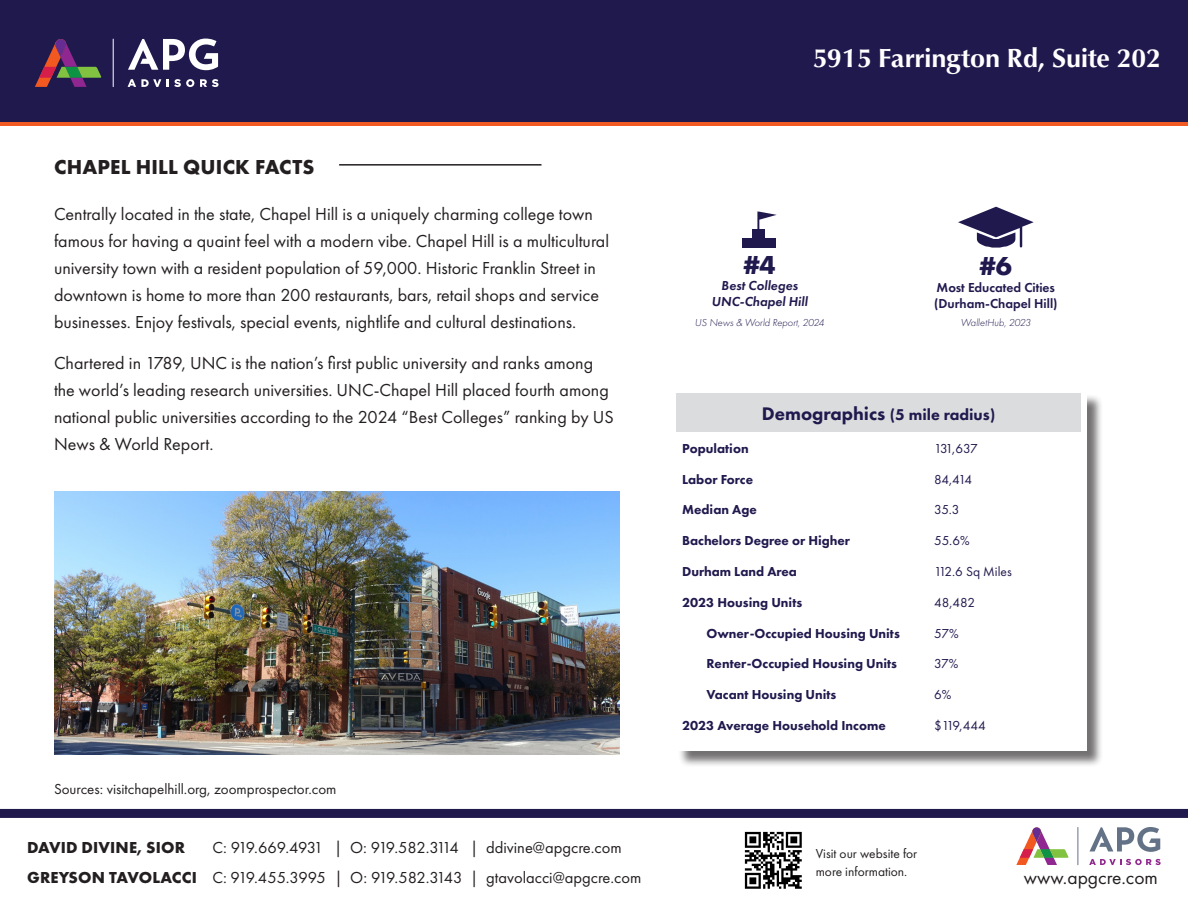
<style>
.page{position:relative;width:1188px;height:918px;background:#fff}
.page>*{position:absolute;margin:0;border:0;box-sizing:border-box;transform-origin:0 0}
.t1{font:700 27px "Classico URW";color:#fff}
.t2{font:700 27px "Futura PT";color:#20194e}
.t3{font:700 21px "Futura PT";letter-spacing:.01em;color:#231f20}
.t4{font:19.5px "Futura PT";color:#231f20}
.t5{font:18px/27px "Futura PT";color:#231f20}
.t6{font:16.5px/30px "Futura PT";color:#231f20}
.t7{font:700 16.5px "Futura PT";letter-spacing:.01em;color:#231f20}
.County_Map_City_Names{font:800 16.2px "Futura PT";color:#20194e}
.t8{font:15px "Futura PT";color:#231f20}
.County_Map_City_Names-2{font:800 13.5px "Futura PT";color:#20194e}
.County_Map_City_Names-3{font:13.5px "Futura PT";letter-spacing:-.035em;color:#20194e}
.t9{font:600 13.5px "Futura PT";color:#20194e}
.t10{font:13.5px/18px "Futura PT";color:#231f20}
.t11{font:italic 600 13.5px "Futura PT";color:#20194e}
.County_Map_City_Names-4{font:13.5px "Futura PT";color:#20194e}
.t12{font:italic 300 10.5px "Futura PT";color:#20194e}
.s1{font-weight:700}
.s2{font-size:18.9px}
</style>
<div class="page">
<div style="left:0;top:0;width:1188px;height:126px;background:#f15a22"></div>
<div style="left:0;top:0;width:1188px;height:122px;background:#20194e"></div>
<hr style="left:113px;top:39px;width:1px;height:48px;background:#fff">
<svg style="left:128px;top:79px;width:33px;height:8px"></svg>
<svg style="left:167px;top:79px;width:27px;height:8px"></svg>
<svg style="left:200px;top:79px;width:19px;height:8px"></svg>
<svg style="left:35px;top:39px;width:66px;height:48px"></svg>
<svg style="left:128px;top:39px;width:90px;height:31px"></svg>
<hr style="left:1078px;top:827px;width:1px;height:38px;background:#637286">
<svg style="left:1089px;top:859px;width:72px;height:6px"></svg>
<svg style="left:1016px;top:827px;width:53px;height:38px"></svg>
<svg style="left:1089px;top:827px;width:71px;height:25px"></svg>
<img style="left:744px;top:831px;width:58px;height:58px">
<div style="left:0;top:809px;width:1188px;height:9px;background:#20194e"></div>
<div style="left:678px;top:394px;width:425px;height:374px;background:#231f20;opacity:.75"></div>
<div style="left:676px;top:392px;width:410px;height:359px;background:#fff"></div>
<div style="left:676px;top:393px;width:405px;height:39px;background:#dadcdd"></div>
<hr style="left:339px;top:164px;width:203px;height:2px;background:#231f20">
<div style="left:742px;top:238px;width:34px;height:10px;background:#20194e"></div>
<div style="left:752px;top:229px;width:13px;height:9px;background:#20194e"></div>
<svg style="left:757px;top:211px;width:20px;height:18px"></svg>
<svg style="left:958px;top:207px;width:76px;height:41px"></svg>
<img style="left:54px;top:492px;width:566px;height:262px">
<p class="t3" style="left:54px;top:154px;width:262px">CHAPEL HILL QUICK FACTS</p>
<p class="t5" style="left:54px;top:200px;width:557px">Centrally located in the state, Chapel Hill is a uniquely charming college town famous for having a quaint feel with a modern vibe. Chapel Hill is a multicultural university town with a resident population of 59,000. Historic Franklin Street in downtown is home to more than 200 restaurants, bars, retail shops and service businesses. Enjoy festivals, special events, nightlife and cultural destinations.</p>
<p class="t5" style="left:54px;top:349px;width:561px">Chartered in 1789, UNC is the nation’s first public university and ranks among the world’s leading research universities. UNC-Chapel Hill placed fourth among national public universities according to the 2024 “Best Colleges” ranking by US News &amp; World Report.</p>
<p class="t8" style="left:54px;top:780px;width:284px">Sources: visitchapelhill.org, zoomprospector.com</p>
<p class="t6" style="left:27px;top:832px;width:616px;text-indent:185px">C: 919.669.4931 | O: 919.582.3114 | ddivine@apgcre.com<br><span class="s1">GREYSON TAVOLACCI</span> C: 919.455.3995 | O: 919.582.3143 | gtavolacci@apgcre.com</p>
<p class="t7" style="left:27px;top:837px;width:160px">DAVID DIVINE, SIOR</p>
<h1 class="t1" style="left:812px;top:38px;width:350px">5915 Farrington Rd, Suite 202</h1>
<p class="t2" style="left:743px;top:247px;width:34px">#4</p>
<p class="t11" style="left:721px;top:277px;width:78px">Best Colleges</p>
<p class="t11" style="left:712px;top:293px;width:97px">UNC-Chapel Hill</p>
<p class="t12" style="left:695px;top:317px;width:131px">US News &amp; World Report, 2024</p>
<p class="t2" style="left:980px;top:249px;width:34px">#6</p>
<p class="t9" style="left:937px;top:279px;width:120px">Most Educated Cities</p>
<p class="t9" style="left:934px;top:295px;width:125px">(Durham-Chapel Hill)</p>
<p class="t12" style="left:961px;top:317px;width:71px">WalletHub, 2023</p>
<p class="County_Map_City_Names" style="left:762px;top:405px;width:235px"><span class="s2">Demographics</span> (5 mile radius)</p>
<p class="County_Map_City_Names-2" style="left:682px;top:440px;width:68px">Population</p>
<p class="County_Map_City_Names-3" style="left:934px;top:440px;width:45px">131,637</p>
<p class="County_Map_City_Names-2" style="left:682px;top:471px;width:73px">Labor Force</p>
<p class="County_Map_City_Names-3" style="left:934px;top:471px;width:40px">84,414</p>
<p class="County_Map_City_Names-2" style="left:682px;top:501px;width:76px">Median Age</p>
<p class="County_Map_City_Names-3" style="left:934px;top:502px;width:27px">35.3</p>
<p class="County_Map_City_Names-2" style="left:682px;top:532px;width:169px">Bachelors Degree or Higher</p>
<p class="County_Map_City_Names-3" style="left:934px;top:533px;width:37px">55.6%</p>
<p class="County_Map_City_Names-2" style="left:682px;top:563px;width:116px">Durham Land Area</p>
<p class="County_Map_City_Names-4" style="left:934px;top:563px;width:79px">112.6 Sq Miles</p>
<p class="County_Map_City_Names-2" style="left:682px;top:594px;width:122px">2023 Housing Units</p>
<p class="County_Map_City_Names-3" style="left:934px;top:594px;width:42px">48,482</p>
<p class="County_Map_City_Names-2" style="left:706px;top:625px;width:195px">Owner-Occupied Housing Units</p>
<p class="County_Map_City_Names-3" style="left:934px;top:625px;width:26px">57%</p>
<p class="County_Map_City_Names-2" style="left:706px;top:655px;width:192px">Renter-Occupied Housing Units</p>
<p class="County_Map_City_Names-3" style="left:934px;top:656px;width:26px">37%</p>
<p class="County_Map_City_Names-2" style="left:706px;top:686px;width:131px">Vacant Housing Units</p>
<p class="County_Map_City_Names-3" style="left:934px;top:687px;width:19px">6%</p>
<p class="County_Map_City_Names-2" style="left:682px;top:717px;width:205px">2023 Average Household Income</p>
<p class="County_Map_City_Names-3" style="left:934px;top:717px;width:53px">$119,444</p>
<p class="t10" style="left:816px;top:844px;width:103px">Visit our website for more information.</p>
<p class="t4" style="left:1024px;top:866px;width:136px">www.apgcre.com</p>
</div>
